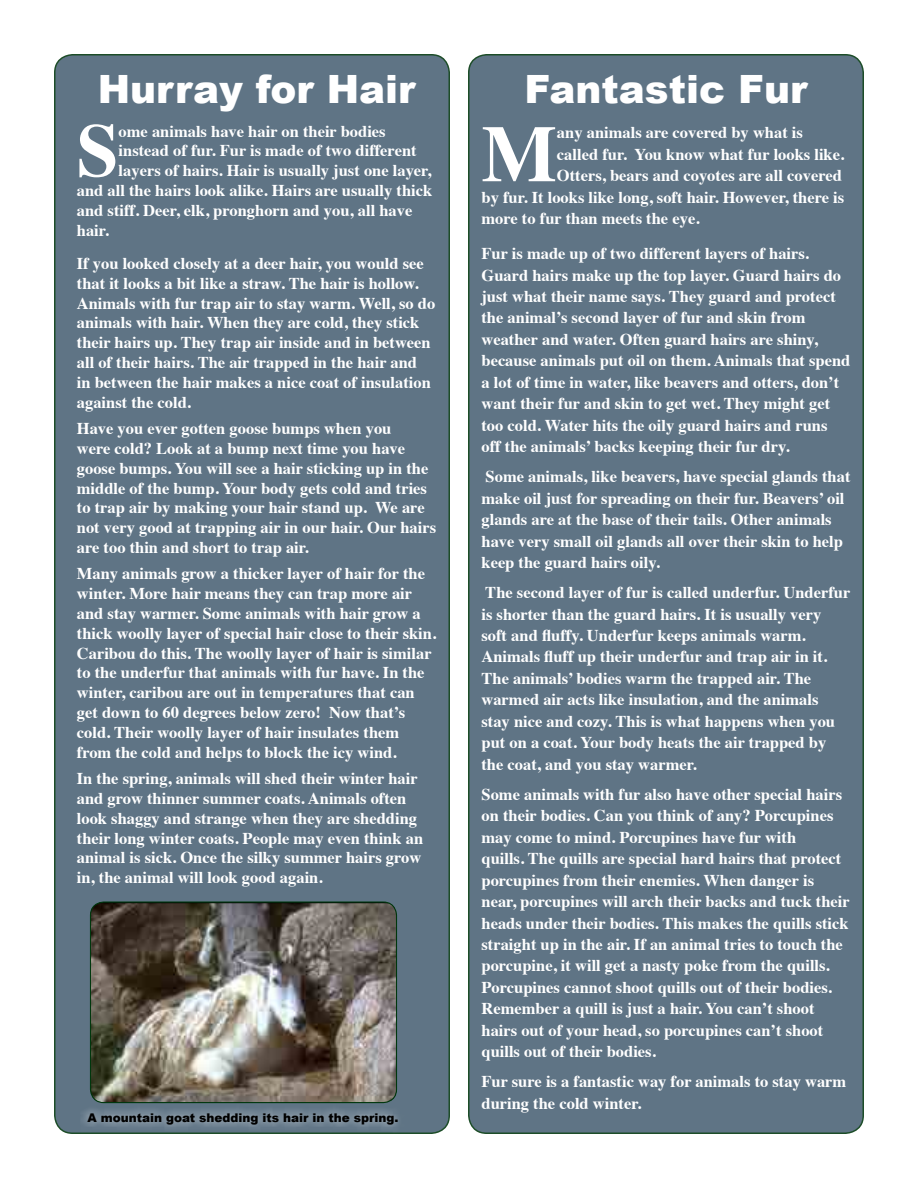
<style>
.page{position:relative;width:918px;height:1188px;background:#fff}
.page>*{position:absolute;margin:0;border:0;box-sizing:border-box;transform-origin:0 0}
.t1{font:700 79.95px "Times";color:#fff}
.t2{font:700 75.15px "Times";color:#fff}
.t3{font:900 39px "Arial";color:#fff}
.t4{font:700 16.5px/21.5px "Times";color:#fff}
.t5{font:900 12px "Arial";color:#000}
</style>
<div class="page">
<div style="left:55px;top:55px;width:394px;height:1078px;background:#5f7485;border-radius:18px"></div>
<div style="left:469px;top:55px;width:394px;height:1078px;background:#5f7485;border-radius:18px"></div>
<div style="left:468px;top:54px;width:396px;height:1080px;border:2px solid #00370d;border-radius:18px"></div>
<img style="left:90px;top:903px;width:307px;height:200px">
<div style="left:90px;top:901px;width:307px;height:202px;border:1px solid #00370d;border-radius:13px"></div>
<div style="left:78px;top:1104px;width:328px;height:30px;background:#fff;opacity:.75"></div>
<h3 class="t3" style="left:98px;top:61px;width:319px">Hurray for Hair</h3>
<h2 class="t2" style="left:77px;top:79px;width:43px">S</h2>
<p class="t4" style="left:119px;top:119px;width:269px">ome animals have hair on their bodies</p>
<p class="t4" style="left:119px;top:138px;width:300px">instead of fur. Fur is made of two different</p>
<p class="t4" style="left:119px;top:158px;width:314px">layers of hairs. Hair is usually just one layer,</p>
<p class="t4" style="left:77px;top:178px;width:357px">and all the hairs look alike. Hairs are usually thick</p>
<p class="t4" style="left:77px;top:198px;width:337px">and stiff. Deer, elk, pronghorn and you, all have</p>
<p class="t4" style="left:77px;top:218px;width:33px">hair.</p>
<p class="t4" style="left:77px;top:252px;width:360px;line-height:19.8px">If you looked closely at a deer hair, you would see that it looks a bit like a straw. The hair is hollow.<br>Animals with fur trap air to stay warm. Well, so do animals with hair. When they are cold, they stick their hairs up. They trap air inside and in between all of their hairs. The air trapped in the hair and<br>in between the hair makes a nice coat of insulation against the cold.</p>
<p class="t4" style="left:77px;top:417px;width:361px;line-height:19.8px">Have you ever gotten goose bumps when you<br>were cold? Look at a bump next time you have goose bumps. You will see a hair sticking up in the middle of the bump. Your body gets cold and tries to trap air by making your hair stand up. We are not very good at trapping air in our hair. Our hairs are too thin and short to trap air.</p>
<p class="t4" style="left:77px;top:562px;width:361px;line-height:19.8px">Many animals grow a thicker layer of hair for the winter. More hair means they can trap more air and stay warmer. Some animals with hair grow a thick woolly layer of special hair close to their skin.<br>Caribou do this. The woolly layer of hair is similar to the underfur that animals with fur have. In the winter, caribou are out in temperatures that can get down to 60 degrees below zero! Now that’s cold. Their woolly layer of hair insulates them from the cold and helps to block the icy wind.</p>
<p class="t4" style="left:77px;top:767px;width:348px;line-height:19.8px">In the spring, animals will shed their winter hair and grow thinner summer coats. Animals often look shaggy and strange when they are shedding their long winter coats. People may even think an animal is sick. Once the silky summer hairs grow in, the animal will look good again.</p>
<p class="t5" style="left:87px;top:1109px;width:313px">A mountain goat shedding its hair in the spring.</p>
<h3 class="t3" style="left:525px;top:61px;width:284px">Fantastic Fur</h3>
<h1 class="t1" style="left:482px;top:78px;width:77px">M</h1>
<p class="t4" style="left:557px;top:120px;width:247px">any animals are covered by what is</p>
<p class="t4" style="left:557px;top:142px;width:289px">called fur. You know what fur looks like.</p>
<p class="t4" style="left:557px;top:163px;width:286px">Otters, bears and coyotes are all covered</p>
<p class="t4" style="left:482px;top:185px;width:364px">by fur. It looks like long, soft hair. However, there is</p>
<p class="t4" style="left:482px;top:206px;width:219px">more to fur than meets the eye.</p>
<p class="t4" style="left:482px;top:241px;width:370px">Fur is made up of two different layers of hairs.<br>Guard hairs make up the top layer. Guard hairs do just what their name says. They guard and protect the animal’s second layer of fur and skin from weather and water. Often guard hairs are shiny, because animals put oil on them. Animals that spend a lot of time in water, like beavers and otters, don’t want their fur and skin to get wet. They might get too cold. Water hits the oily guard hairs and runs off the animals’ backs keeping their fur dry.</p>
<p class="t4" style="left:482px;top:464px;width:371px">Some animals, like beavers, have special glands that make oil just for spreading on their fur. Beavers’ oil glands are at the base of their tails. Other animals have very small oil glands all over their skin to help keep the guard hairs oily.</p>
<p class="t4" style="left:482px;top:580px;width:370px">The second layer of fur is called underfur. Underfur is shorter than the guard hairs. It is usually very soft and fluffy. Underfur keeps animals warm.<br>Animals fluff up their underfur and trap air in it.<br>The animals’ bodies warm the trapped air. The warmed air acts like insulation, and the animals stay nice and cozy. This is what happens when you put on a coat. Your body heats the air trapped by the coat, and you stay warmer.</p>
<p class="t4" style="left:482px;top:782px;width:370px">Some animals with fur also have other special hairs on their bodies. Can you think of any? Porcupines may come to mind. Porcupines have fur with<br>quills. The quills are special hard hairs that protect porcupines from their enemies. When danger is near, porcupines will arch their backs and tuck their heads under their bodies. This makes the quills stick straight up in the air. If an animal tries to touch the porcupine, it will get a nasty poke from the quills.<br>Porcupines cannot shoot quills out of their bodies.<br>Remember a quill is just a hair. You can’t shoot hairs out of your head, so porcupines can’t shoot quills out of their bodies.</p>
<p class="t4" style="left:482px;top:1069px;width:366px">Fur sure is a fantastic way for animals to stay warm during the cold winter.</p>
</div>
